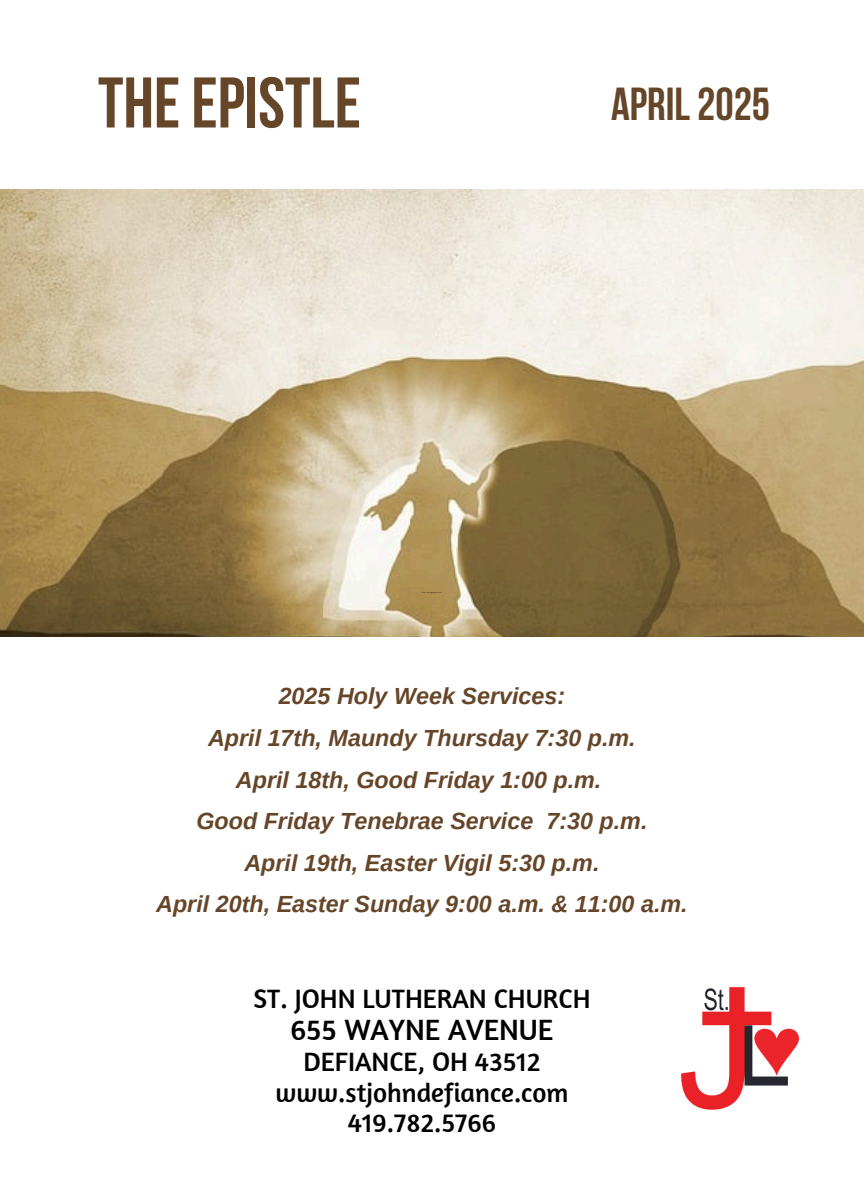
<style>
.page{position:relative;width:864px;height:1188px;background:#fff}
.page>*{position:absolute;margin:0;border:0;box-sizing:border-box;transform-origin:0 0}
.t1{font:700 71.55px "Bebas Neue";color:#664629}
.t2{font:700 46.05px "Bebas Neue";color:#664629}
.t3{font:30px "Amaranth";color:#000}
.t4{font:27.15px/30.3px "Amaranth";color:#000;text-align:center}
.t5{font:italic 700 23.4px/41.7px "Arimo";color:#664629;text-align:center}
</style>
<div class="page">
<img style="left:681px;top:986px;width:119px;height:124px">
<img style="left:0;top:189px;width:864px;height:447px">
<h1 class="t1" style="left:98px;top:74px;width:265px">THEEPISTLE</h1>
<h2 class="t2" style="left:611px;top:86px;width:161px">APRIL2025</h2>
<h5 class="t5" style="left:156px;top:675px;width:533px">2025 Holy Week Services:<br>April 17th, Maundy Thursday 7:30 p.m.<br>April 18th, Good Friday 1:00 p.m.<br>Good Friday Tenebrae Service 7:30 p.m.<br>April 19th, Easter Vigil 5:30 p.m.<br>April 20th, Easter Sunday 9:00 a.m. &amp; 11:00 a.m.</h5>
<p class="t4" style="left:253px;top:983px;width:339px">ST. JOHN LUTHERAN CHURCH</p>
<p class="t3" style="left:290px;top:1010px;width:264px">655 WAYNE AVENUE</p>
<p class="t4" style="left:275px;top:1046px;width:294px">DEFIANCE, OH 43512 www.stjohndefiance.com<br>419.782.5766</p>
</div>
